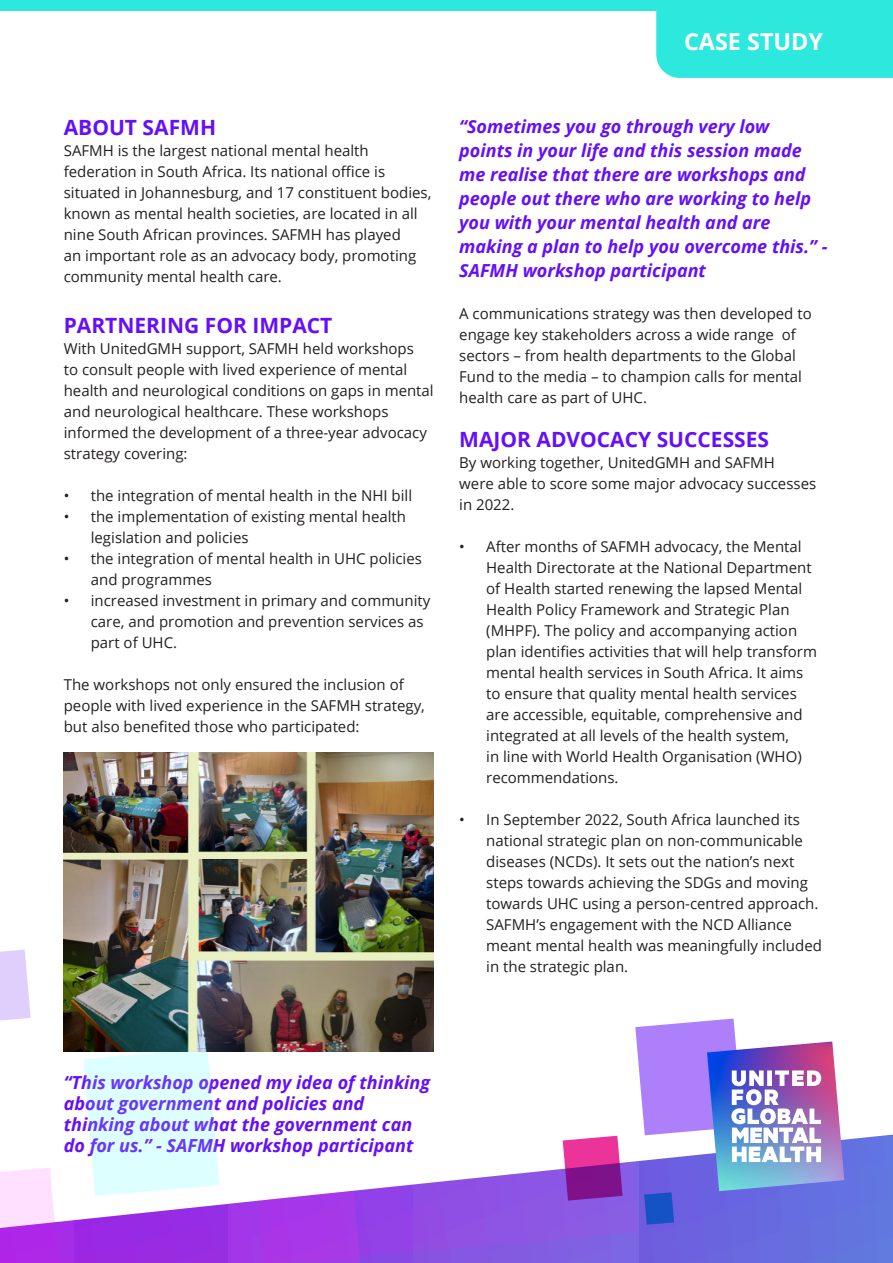
<style>
.page{position:relative;width:893px;height:1263px;background:#fff}
.page>*{position:absolute;margin:0;border:0;box-sizing:border-box;transform-origin:0 0}
.t1{font:700 23.4px "Open Sans";color:#fff}
.Sub_head_Copy{font:700 21px "Open Sans";color:#650ff9}
.Body_Copy{font:italic 700 18px/24px "Open Sans";color:#650ff9}
.Body_Copy-2{font:15px/21px "Open Sans";color:#231f20}
</style>
<div class="page">
<div style="left:656px;top:11px;width:237px;height:67px;background:#2de8dd"></div>
<svg style="left:638px;top:1134px;width:255px;height:129px;background:#676fdf"></svg>
<svg style="left:74px;top:1183px;width:154px;height:80px;fill:#992ce5"></svg>
<svg style="left:228px;top:1135px;width:410px;height:128px"></svg>
<svg style="left:0;top:1168px;width:74px;height:95px"></svg>
<svg style="left:83px;top:1051px;width:136px;height:145px;background:#e1fdfd"></svg>
<svg style="left:0;top:949px;width:31px;height:72px;background:#e4d5fd"></svg>
<svg style="left:563px;top:1136px;width:60px;height:64px;background:#b2349e"></svg>
<svg style="left:635px;top:1018px;width:203px;height:207px"></svg>
<img style="left:707px;top:1041px;width:137px;height:150px">
<img style="left:64px;top:752px;width:370px;height:299px">
<div style="left:0;top:0;width:893px;height:11px;background:#2de8dd"></div>
<p class="t1" style="left:684px;top:25px;width:141px">CASE STUDY</p>
<p class="Sub_head_Copy" style="left:64px;top:113px;width:154px">ABOUT SAFMH</p>
<p class="Body_Copy-2" style="left:64px;top:140px;width:369px">SAFMH is the largest national mental health federation in South Africa. Its national office is situated in Johannesburg, and 17 constituent bodies, known as mental health societies, are located in all nine South African provinces. SAFMH has played<br>an important role as an advocacy body, promoting community mental health care.</p>
<p class="Sub_head_Copy" style="left:64px;top:311px;width:270px">PARTNERING FOR IMPACT</p>
<p class="Body_Copy-2" style="left:64px;top:338px;width:371px">With UnitedGMH support, SAFMH held workshops<br>to consult people with lived experience of mental health and neurological conditions on gaps in mental and neurological healthcare. These workshops informed the development of a three-year advocacy strategy covering:</p>
<p class="Body_Copy-2" style="left:64px;top:485px;width:350px">• the integration of mental health in the NHI bill</p>
<p class="Body_Copy-2" style="left:91px;top:506px;width:317px;text-indent:-27px">• the implementation of existing mental health legislation and policies</p>
<p class="Body_Copy-2" style="left:91px;top:548px;width:333px;text-indent:-27px">• the integration of mental health in UHC policies and programmes</p>
<p class="Body_Copy-2" style="left:91px;top:590px;width:341px;text-indent:-27px">• increased investment in primary and community care, and promotion and prevention services as part of UHC.</p>
<p class="Body_Copy-2" style="left:64px;top:674px;width:363px">The workshops not only ensured the inclusion of people with lived experience in the SAFMH strategy, but also benefited those who participated:</p>
<p class="Body_Copy" style="left:459px;top:114px;width:370px">“Sometimes you go through very low<br>points in your life and this session made me realise that there are workshops and people out there who are working to help you with your mental health and are making a plan to help you overcome this.” - SAFMH workshop participant</p>
<p class="Body_Copy-2" style="left:459px;top:303px;width:354px">A communications strategy was then developed to engage key stakeholders across a wide range of sectors – from health departments to the Global Fund to the media – to champion calls for mental health care as part of UHC.</p>
<p class="Sub_head_Copy" style="left:459px;top:425px;width:311px">MAJOR ADVOCACY SUCCESSES</p>
<p class="Body_Copy-2" style="left:459px;top:452px;width:358px">By working together, UnitedGMH and SAFMH<br>were able to score some major advocacy successes in 2022.</p>
<p class="Body_Copy-2" style="left:486px;top:536px;width:332px;text-indent:-27px">• After months of SAFMH advocacy, the Mental Health Directorate at the National Department of Health started renewing the lapsed Mental Health Policy Framework and Strategic Plan (MHPF). The policy and accompanying action plan identifies activities that will help transform mental health services in South Africa. It aims to ensure that quality mental health services are accessible, equitable, comprehensive and integrated at all levels of the health system,<br>in line with World Health Organisation (WHO) recommendations.</p>
<p class="Body_Copy-2" style="left:486px;top:809px;width:337px;text-indent:-27px">• In September 2022, South Africa launched its national strategic plan on non-communicable diseases (NCDs). It sets out the nation’s next steps towards achieving the SDGs and moving towards UHC using a person-centred approach.<br>SAFMH’s engagement with the NCD Alliance meant mental health was meaningfully included in the strategic plan.</p>
<p class="Body_Copy" style="left:64px;top:1072px;width:368px;line-height:21px">“This workshop opened my idea of thinking about government and policies and thinking about what the government can do for us.” - SAFMH workshop participant</p>
</div>
